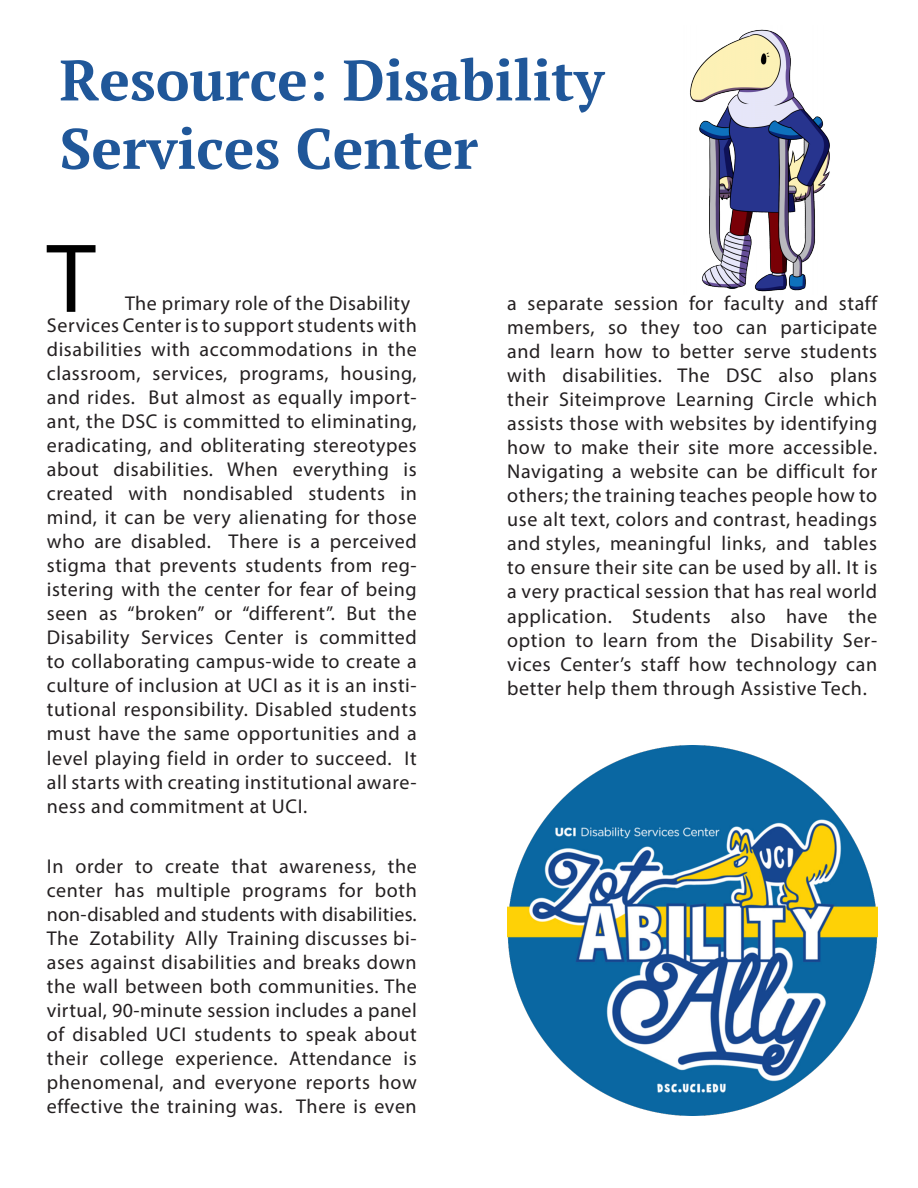
<style>
.page{position:relative;width:918px;height:1188px;background:#fff}
.page>*{position:absolute;margin:0;border:0;box-sizing:border-box;transform-origin:0 0}
.t1{font:99px "Myriad Pro";color:#000}
.t2{font:700 57px/68.4px "PT Serif";color:#205799}
.t3{font:20.1px/24px "Myriad Pro";letter-spacing:.03em;color:#231f20;text-align:justify}
</style>
<div class="page">
<img style="left:507px;top:746px;width:370px;height:370px">
<img style="left:690px;top:29px;width:140px;height:263px">
<h2 class="t2" style="left:60px;top:45px;width:546px">Resource: Disability<br>Services Center</h2>
<h1 class="t1" style="left:47px;top:218px;width:50px">T</h1>
<p class="t3" style="left:47px;top:313px;width:372px">Services Center is to support students with disabilities with accommodations in the classroom, services, programs, housing, and rides. But almost as equally import&shy;ant, the DSC is committed to eliminating, eradicating, and obliterating stereotypes about disabilities. When everything is created with nondisabled students in mind, it can be very alienating for those who are disabled. There is a perceived stigma that prevents students from reg&shy;istering with the center for fear of being seen as “broken” or “different”. But the Disability Services Center is committed to collaborating campus-wide to create a culture of inclusion at UCI as it is an insti&shy;tutional responsibility. Disabled students must have the same opportunities and a level playing field in order to succeed. It all starts with creating institutional aware&shy;ness and commitment at UCI.</p>
<p class="t3" style="left:125px;top:291px;width:287px">The primary role of the Disability</p>
<p class="t3" style="left:507px;top:291px;width:372px">a separate session for faculty and staff members, so they too can participate and learn how to better serve students with disabilities. The DSC also plans their Siteimprove Learning Circle which assists those with websites by identifying how to make their site more accessible.<br>Navigating a website can be difficult for others; the training teaches people how to use alt text, colors and contrast, headings and styles, meaningful links, and tables to ensure their site can be used by all. It is a very practical session that has real world application. Students also have the option to learn from the Disability Ser&shy;vices Center’s staff how technology can better help them through Assistive Tech.</p>
<p class="t3" style="left:47px;top:854px;width:372px">In order to create that awareness, the center has multiple programs for both non-disabled and students with disabilities.<br>The Zotability Ally Training discusses bi&shy;ases against disabilities and breaks down the wall between both communities. The virtual, 90-minute session includes a panel of disabled UCI students to speak about their college experience. Attendance is phenomenal, and everyone reports how effective the training was. There is even</p>
</div>
